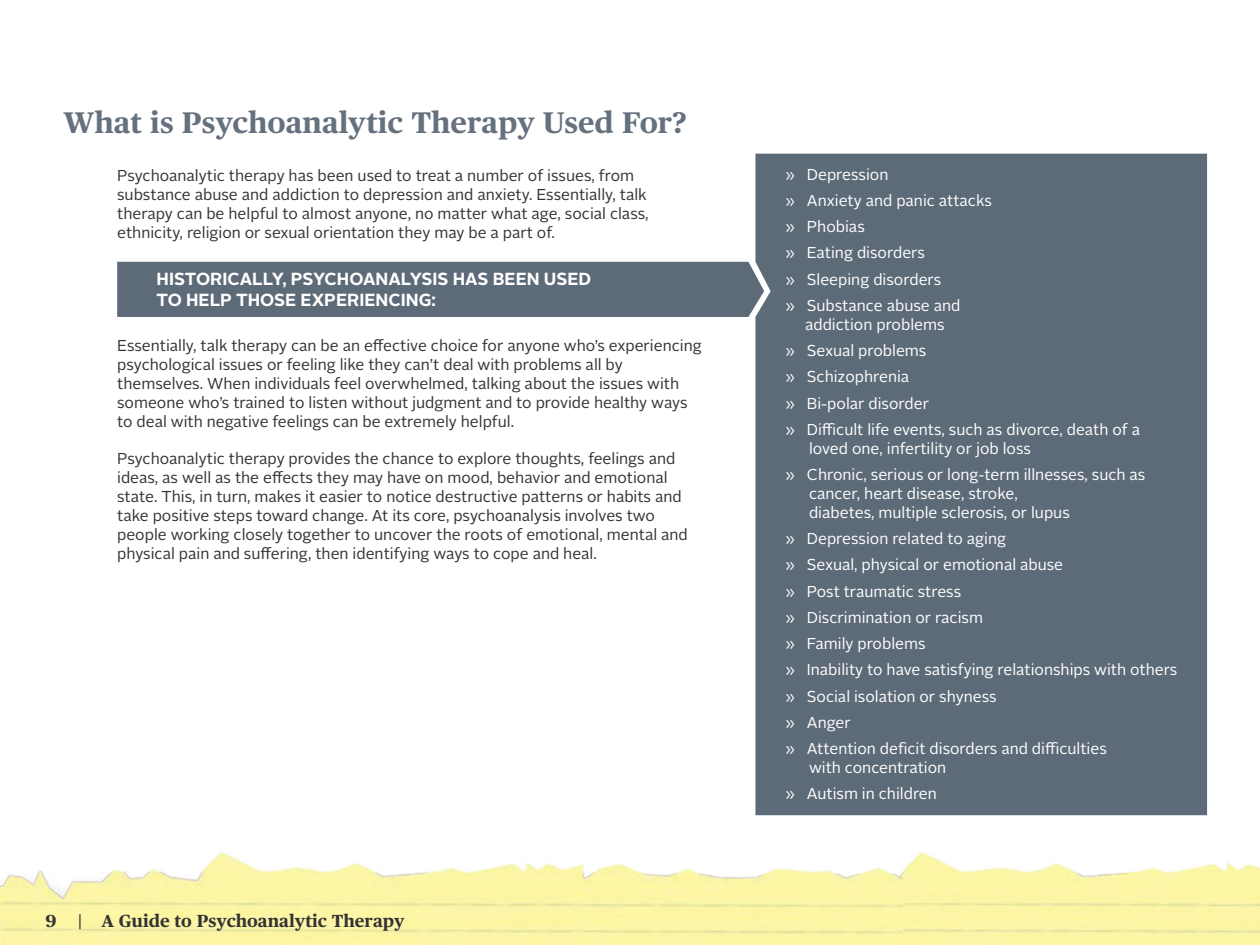
<style>
.page{position:relative;width:1260px;height:945px;background:#fff}
.page>*{position:absolute;margin:0;border:0;box-sizing:border-box;transform-origin:0 0}
.t1{font:700 29.75px "Publico Text";color:#65717e}
.t2{font:700 17.5px/21px "Alright Sans";color:#fff}
.t3{font:700 17.5px "Publico Text";color:#333334}
.t4{font:15.75px/18.9px "Alright Sans";color:#333334}
.t5{font:15.75px/26.2px "Alright Sans";color:#fff}
</style>
<div class="page">
<img style="left:895px;top:815px;width:365px;height:130px">
<img style="left:0;top:822px;width:904px;height:123px">
<div style="left:755px;top:154px;width:452px;height:661px;background:#5d6a78"></div>
<div style="left:117px;top:262px;width:647px;height:55px;background:#5d6a78"></div>
<h1 class="t1" style="left:63px;top:104px;width:626px">What is Psychoanalytic Therapy Used For?</h1>
<p class="t4" style="left:117px;top:167px;width:533px">Psychoanalytic therapy has been used to treat a number of issues, from substance abuse and addiction to depression and anxiety. Essentially, talk therapy can be helpful to almost anyone, no matter what age, social class, ethnicity, religion or sexual orientation they may be a part of.</p>
<p class="t2" style="left:157px;top:268px;width:436px">HISTORICALLY, PSYCHOANALYSIS HAS BEEN USED<br>TO HELP THOSE EXPERIENCING:</p>
<p class="t4" style="left:117px;top:336px;width:586px">Essentially, talk therapy can be an effective choice for anyone who’s experiencing psychological issues or feeling like they can’t deal with problems all by themselves. When individuals feel overwhelmed, talking about the issues with someone who’s trained to listen without judgment and to provide healthy ways to deal with negative feelings can be extremely helpful.</p>
<p class="t4" style="left:117px;top:450px;width:572px">Psychoanalytic therapy provides the chance to explore thoughts, feelings and ideas, as well as the effects they may have on mood, behavior and emotional state. This, in turn, makes it easier to notice destructive patterns or habits and take positive steps toward change. At its core, psychoanalysis involves two people working closely together to uncover the roots of emotional, mental and physical pain and suffering, then identifying ways to cope and heal.</p>
<p class="t3" style="left:46px;top:911px;width:360px">9 | A Guide to Psychoanalytic Therapy</p>
<p class="t5" style="left:785px;top:161px;width:208px">» Depression<br>» Anxiety and panic attacks » Phobias<br>» Eating disorders<br>» Sleeping disorders<br>» Substance abuse and</p>
<p class="t5" style="left:785px;top:311px;width:356px;text-indent:20px">addiction problems<br>» Sexual problems<br>» Schizophrenia<br>» Bi-polar disorder<br>» Difficult life events, such as divorce, death of a</p>
<p class="t5" style="left:785px;top:435px;width:362px;text-indent:24px">loved one, infertility or job loss<br>» Chronic, serious or long-term illnesses, such as</p>
<p class="t5" style="left:809px;top:484px;width:262px;line-height:18.9px">cancer, heart disease, stroke, diabetes, multiple sclerosis, or lupus</p>
<p class="t5" style="left:785px;top:526px;width:393px">» Depression related to aging<br>» Sexual, physical or emotional abuse<br>» Post traumatic stress<br>» Discrimination or racism<br>» Family problems<br>» Inability to have satisfying relationships with others » Social isolation or shyness<br>» Anger<br>» Attention deficit disorders and difficulties</p>
<p class="t5" style="left:785px;top:755px;width:162px;text-indent:24px">with concentration » Autism in children</p>
</div>
